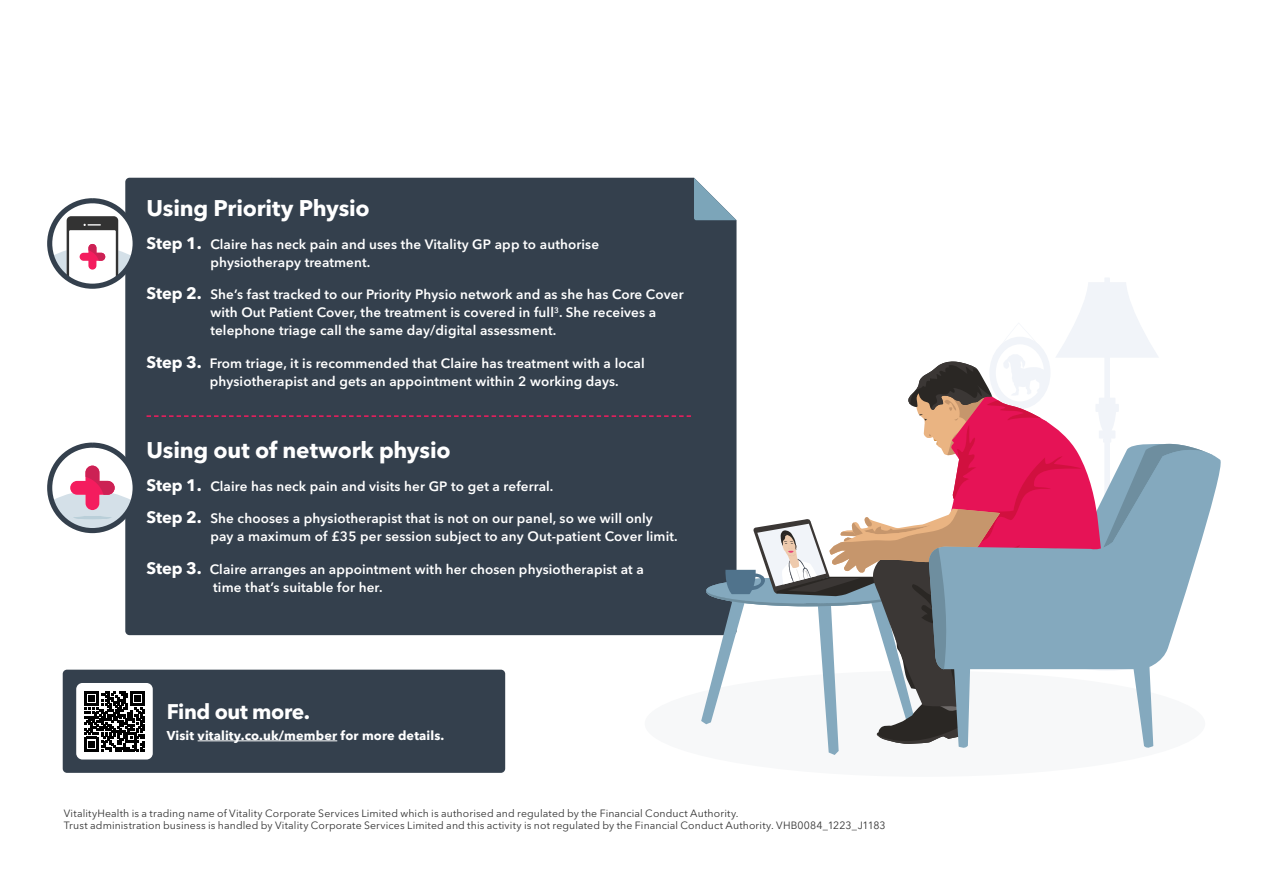
<style>
.page{position:relative;width:1263px;height:893px;background:#fff}
.page>*{position:absolute;margin:0;border:0;box-sizing:border-box;transform-origin:0 0}
.t1{font:700 22.5px "Avenir Next LT Pro";letter-spacing:-.01em;color:#fff}
.t2{font:700 21px "Avenir Next LT Pro";letter-spacing:-.02em;color:#fff}
.t3{font:600 13.5px/18px "Avenir Next LT Pro";letter-spacing:.01em;color:#fff}
.t4{font:700 12.75px "Avenir Next LT Pro";letter-spacing:.01em;color:#fff}
.t5{font:10.5px/12.6px "Avenir Next LT Pro";letter-spacing:.01em;color:#333}
.s1{font-weight:700;font-size:16.5px}
</style>
<div class="page">
<div style="left:125px;top:178px;width:611px;height:457px;background:#34404d"></div>
<svg style="left:694px;top:178px;width:42px;height:42px"></svg>
<svg style="left:50px;top:445px;width:85px;height:86px"></svg>
<svg style="left:52px;top:466px;width:81px;height:65px"></svg>
<div style="left:47px;top:443px;width:91px;height:90px;border:5px solid #34404d;border-radius:50%"></div>
<svg style="left:147px;top:415px;width:544px;height:2px"></svg>
<svg style="left:50px;top:201px;width:85px;height:85px"></svg>
<svg style="left:52px;top:216px;width:81px;height:71px"></svg>
<div style="left:47px;top:198px;width:91px;height:91px;border:5px solid #34404d;border-radius:50%"></div>
<div style="left:645px;top:671px;width:560px;height:106px;background:#f7f8f9;border-radius:50%"></div>
<svg style="left:701px;top:277px;width:512px;height:478px"></svg>
<div style="left:63px;top:670px;width:442px;height:103px;background:#34404d;border-radius:4px"></div>
<hr style="left:198px;top:740px;width:139px;height:1px;background:#fff">
<div style="left:76px;top:683px;width:77px;height:76px;background:#fff;border-radius:6px"></div>
<svg style="left:84px;top:691px;width:60px;height:60px"></svg>
<h1 class="t1" style="left:147px;top:194px;width:225px">Using Priority Physio</h1>
<p class="t3" style="left:210px;top:235px;width:390px;text-indent:-64px"><span class="s1">Step 1.</span> Claire has neck pain and uses the Vitality GP app to authorise physiotherapy treatment.</p>
<p class="t3" style="left:210px;top:285px;width:475px;text-indent:-64px"><span class="s1">Step 2.</span> She’s fast tracked to our Priority Physio network and as she has Core Cover with Out Patient Cover, the treatment is covered in full<sup>3</sup>. She receives a telephone triage call the same day/digital assessment.</p>
<p class="t3" style="left:210px;top:354px;width:436px;text-indent:-63px"><span class="s1">Step 3.</span> From triage, it is recommended that Claire has treatment with a local physiotherapist and gets an appointment within 2 working days.</p>
<h1 class="t1" style="left:147px;top:437px;width:305px">Using out of network physio</h1>
<p class="t3" style="left:147px;top:477px;width:408px"><span class="s1">Step 1.</span> Claire has neck pain and visits her GP to get a referral.</p>
<p class="t3" style="left:210px;top:510px;width:469px;text-indent:-64px"><span class="s1">Step 2.</span> She chooses a physiotherapist that is not on our panel, so we will only pay a maximum of £35 per session subject to any Out-patient Cover limit.</p>
<p class="t3" style="left:213px;top:560px;width:432px;text-indent:-67px"><span class="s1">Step 3.</span> Claire arranges an appointment with her chosen physiotherapist at a time that’s suitable for her.</p>
<h2 class="t2" style="left:167px;top:699px;width:145px">Find out more.</h2>
<p class="t4" style="left:167px;top:727px;width:279px">Visit vitality.co.uk/member for more details.</p>
<p class="t5" style="left:64px;top:807px;width:823px">VitalityHealth is a trading name of Vitality Corporate Services Limited which is authorised and regulated by the Financial Conduct Authority.<br>Trust administration business is handled by Vitality Corporate Services Limited and this activity is not regulated by the Financial Conduct Authority. VHB0084_1223_J1183</p>
</div>
